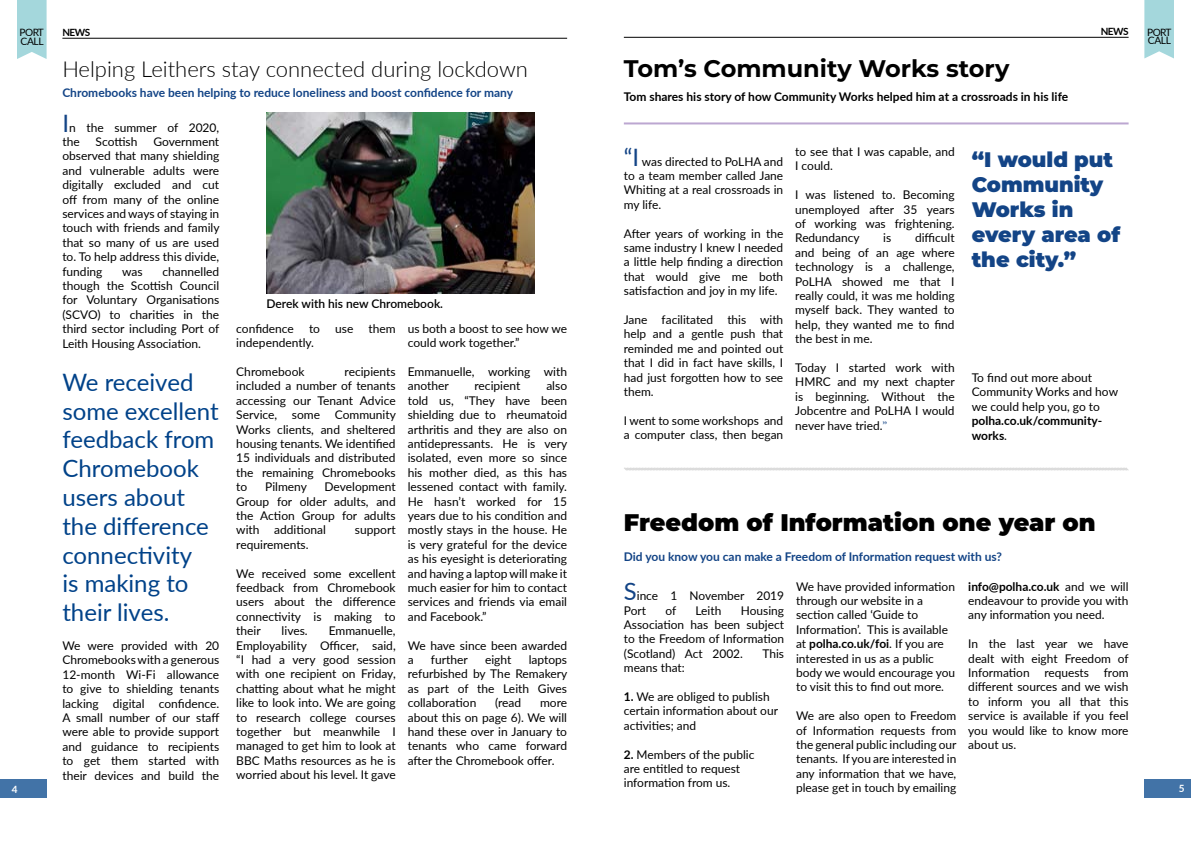
<style>
.page{position:relative;width:1191px;height:842px;background:#fff}
.page>*{position:absolute;margin:0;border:0;box-sizing:border-box;transform-origin:0 0}
.t1{font:24px/28.8px "Lato";color:#004289}
.t2{font:900 24px "Montserrat";color:#000}
.t3{font:700 24px "Montserrat";color:#000}
.t4{font:300 22px "Lato";color:#000}
.t5{font:900 21px/25.2px "Montserrat";color:#134486}
.t6{font:12px/14.4px "Lato";color:#000;text-align:justify}
.t7{font:700 12px "Lato";color:#134486}
.t8{font:700 12px/14.4px "Lato";color:#000}
.t9{font:600 12px "Lato";color:#000}
.t10{font:10.2px "Lato";letter-spacing:-.04em;color:#000}
.t11{font:10.1px "Lato";letter-spacing:-.06em;color:#000}
.t12{font:700 10px "Lato";letter-spacing:-.05em;color:#000}
.t13{font:700 10px "Lato";color:#fff}
.s1{font-size:24px;color:#134486}
.s2{font-family:"Minion Pro";color:#134486}
.s3{font-weight:400}
.s4{font-weight:700}
</style>
<div class="page">
<svg style="left:1144px;top:0;width:30px;height:58px;background:#aad9de"></svg>
<hr style="left:624px;top:37px;width:504px;height:1px;background:#000">
<div style="left:1144px;top:779px;width:47px;height:19px;background:#4273a7"></div>
<svg style="left:17px;top:0;width:30px;height:59px;background:#aad9de"></svg>
<div style="left:0;top:779px;width:47px;height:19px;background:#4273a7"></div>
<hr style="left:62px;top:38px;width:505px;height:1px;background:#000">
<img style="left:266px;top:112px;width:268px;height:181px">
<svg style="left:624px;top:467px;width:505px;height:4px"></svg>
<hr style="left:624px;top:122px;width:504px;height:2px;background:#bca7d1">
<p class="t11" style="left:20px;top:26px;width:26px">PORT</p>
<p class="t10" style="left:20px;top:34px;width:25px">CALL</p>
<p class="t13" style="left:12px;top:782px;width:7px">4</p>
<p class="t12" style="left:62px;top:25px;width:29px">NEWS</p>
<p class="t12" style="left:1100px;top:24px;width:29px">NEWS</p>
<h2 class="t4" style="left:62px;top:54px;width:467px">Helping Leithers stay connected during lockdown</h2>
<p class="t7" style="left:62px;top:84px;width:452px">Chromebooks have been helping to reduce loneliness and boost confidence for many</p>
<p class="t6" style="left:62px;top:119px;width:158px"><span class="s1">I</span>n the summer of 2020, the</p>
<p class="t6" style="left:96px;top:134px;width:43px">Scottish</p>
<p class="t6" style="left:62px;top:134px;width:159px;text-indent:91px">Government observed that many shielding and vulnerable adults were digitally excluded and cut off from many of the online services and ways of staying in touch with friends and family that so many of us are used to. To help address this divide, funding</p>
<p class="t6" style="left:62px;top:263px;width:159px;text-indent:100px">channelled though the Scottish Council for Voluntary Organisations (SCVO) to charities in the third sector including Port of Leith Housing Association.</p>
<h1 class="t1" style="left:62px;top:367px;width:158px">We received some excellent feedback from<br>Chromebook users about the difference connectivity<br>is making to their lives.</h1>
<p class="t6" style="left:62px;top:638px;width:159px">We were provided with 20<br>Chromebooks with a generous 12-month Wi-Fi allowance to give to shielding tenants lacking digital confidence.<br>A small number of our staff were able to provide support and guidance to recipients to get them started with their devices and build the</p>
<p class="t6" style="left:122px;top:263px;width:22px">was</p>
<p class="t9" style="left:266px;top:295px;width:178px">Derek with his new Chromebook.</p>
<p class="t6" style="left:236px;top:321px;width:59px">confidence</p>
<p class="t6" style="left:309px;top:321px;width:13px">to</p>
<p class="t6" style="left:335px;top:321px;width:20px">use</p>
<p class="t6" style="left:368px;top:321px;width:29px">them</p>
<p class="t6" style="left:236px;top:335px;width:79px">independently.</p>
<p class="t6" style="left:236px;top:364px;width:70px">Chromebook</p>
<p class="t6" style="left:236px;top:364px;width:161px;text-indent:108px">recipients included a number of tenants accessing our Tenant Advice Service, some Community Works clients, and sheltered housing tenants. We identified 15 individuals and distributed the remaining Chromebooks to</p>
<p class="t6" style="left:236px;top:479px;width:161px;text-indent:88px">Development Group for older adults, and the Action Group for adults with additional</p>
<p class="t6" style="left:265px;top:479px;width:43px">Pilmeny</p>
<p class="t6" style="left:355px;top:522px;width:42px">support</p>
<p class="t6" style="left:236px;top:537px;width:74px">requirements.</p>
<p class="t6" style="left:236px;top:565px;width:161px">We received some excellent feedback from Chromebook users about the difference connectivity is making to their</p>
<p class="t6" style="left:236px;top:623px;width:161px;text-indent:92px">Emmanuelle, Employability Officer, said, “I had a very good session with one recipient on Friday, chatting about what he might like to look into. We are going to research college courses together but meanwhile I managed to get him to look at BBC Maths resources as he is worried about his level. It gave</p>
<p class="t6" style="left:282px;top:623px;width:28px">lives.</p>
<p class="t6" style="left:408px;top:321px;width:161px">us both a boost to see how we could work together.”</p>
<p class="t6" style="left:408px;top:364px;width:161px">Emmanuelle, working with another</p>
<p class="t6" style="left:408px;top:378px;width:161px;text-indent:139px">also told us, “They have been shielding due to rheumatoid arthritis and they are also on antidepressants. He is very isolated, even more so since his mother died, as this has lessened contact with family.<br>He hasn’t worked for 15 years due to his condition and mostly stays in the house. He is very grateful for the device as his eyesight is deteriorating and having a laptop will make it much easier for him to contact services and friends via email and Facebook.”</p>
<p class="t6" style="left:408px;top:637px;width:161px">We have since been awarded a</p>
<p class="t6" style="left:474px;top:378px;width:47px">recipient</p>
<p class="t6" style="left:408px;top:652px;width:161px;text-indent:121px">laptops refurbished by The Remakery as part of the Leith Gives collaboration</p>
<p class="t6" style="left:431px;top:652px;width:38px">further</p>
<p class="t6" style="left:485px;top:652px;width:28px">eight</p>
<p class="t6" style="left:495px;top:695px;width:28px">(read</p>
<p class="t6" style="left:408px;top:695px;width:161px;text-indent:132px">more about this on page 6). We will hand these over in January to tenants who came forward after the Chromebook offer.</p>
<h1 class="t3" style="left:624px;top:51px;width:387px">Tom’s Community Works story</h1>
<p class="t8" style="left:624px;top:88px;width:446px">Tom shares his story of how Community Works helped him at a crossroads in his life</p>
<p class="t6" style="left:624px;top:154px;width:161px"><span class="s1">“I</span> was directed to PoLHA and to a team member called Jane Whiting at a real crossroads in my life.</p>
<p class="t6" style="left:624px;top:226px;width:161px">After years of working in the same industry I knew I needed a little help finding a direction that would give me both satisfaction and joy in my life.</p>
<p class="t6" style="left:624px;top:312px;width:161px">Jane facilitated this with help and a gentle push that reminded me and pointed out that I did in fact have skills, I had just forgotten how to see them.</p>
<p class="t6" style="left:624px;top:413px;width:161px">I went to some workshops and a computer class, then began</p>
<p class="t6" style="left:795px;top:144px;width:161px">to see that I was capable, and<br>I could.</p>
<p class="t6" style="left:795px;top:187px;width:161px">I was listened to. Becoming unemployed after 35 years of working was frightening.<br>Redundancy</p>
<p class="t6" style="left:795px;top:230px;width:161px;text-indent:120px">difficult and being of an age where technology is a challenge, PoLHA showed me that I really could, it was me holding myself back. They wanted to help, they wanted me to find the best in me.</p>
<p class="t6" style="left:795px;top:360px;width:161px">Today I started work with HMRC and my next chapter is beginning. Without the Jobcentre and PoLHA I would never have tried.<span class="s2">”</span></p>
<p class="t6" style="left:883px;top:230px;width:10px">is</p>
<h3 class="t5" style="left:971px;top:145px;width:150px">“I would put<br>Community<br>Works in every area of the city.”</h3>
<p class="t6" style="left:971px;top:370px;width:148px;text-align:left">To find out more about<br>Community Works and how we could help you, go to</p>
<p class="t8" style="left:971px;top:413px;width:132px">polha.co.uk/community&shy;works<span class="s3">.</span></p>
<h1 class="t2" style="left:624px;top:505px;width:473px">Freedom of Information one year on</h1>
<p class="t7" style="left:624px;top:548px;width:380px">Did you know you can make a Freedom of Information request with us?</p>
<p class="t6" style="left:624px;top:588px;width:162px"><span class="s1">S</span>ince 1 November 2019<br>Port</p>
<p class="t6" style="left:665px;top:603px;width:12px">of</p>
<p class="t6" style="left:695px;top:603px;width:27px">Leith</p>
<p class="t6" style="left:624px;top:603px;width:162px;text-indent:117px">Housing Association has been subject to the Freedom of Information (Scotland) Act 2002.</p>
<p class="t6" style="left:762px;top:646px;width:23px">This</p>
<p class="t6" style="left:624px;top:660px;width:62px">means that:</p>
<p class="t6" style="left:624px;top:689px;width:156px;text-align:left"><span class="s4">1.</span> We are obliged to publish certain information about our activities; and</p>
<p class="t6" style="left:624px;top:747px;width:132px;text-align:left"><span class="s4">2.</span> Members of the public are entitled to request information from us.</p>
<p class="t6" style="left:796px;top:578px;width:161px;text-align:left">We have provided information through our website in a section called ‘Guide to<br>Information’. This is available at <span class="s4">polha.co.uk/foi</span>. If you are interested in us as a public body we would encourage you to visit this to find out more.</p>
<p class="t6" style="left:796px;top:708px;width:162px">We are also open to Freedom of Information requests from the general public including our tenants. If you are interested in any information that we have, please get in touch by emailing</p>
<p class="t6" style="left:968px;top:578px;width:162px"><span class="s4">info@polha.co.uk</span> and we will endeavour to provide you with any information you need.</p>
<p class="t6" style="left:968px;top:636px;width:162px">In the last year we have dealt with eight Freedom of Information requests from different sources and we wish to inform you all that this service is available if you feel you would like to know more about us.</p>
<p class="t11" style="left:1147px;top:25px;width:26px">PORT</p>
<p class="t10" style="left:1147px;top:33px;width:25px">CALL</p>
<p class="t13" style="left:1178px;top:781px;width:7px">5</p>
</div>
